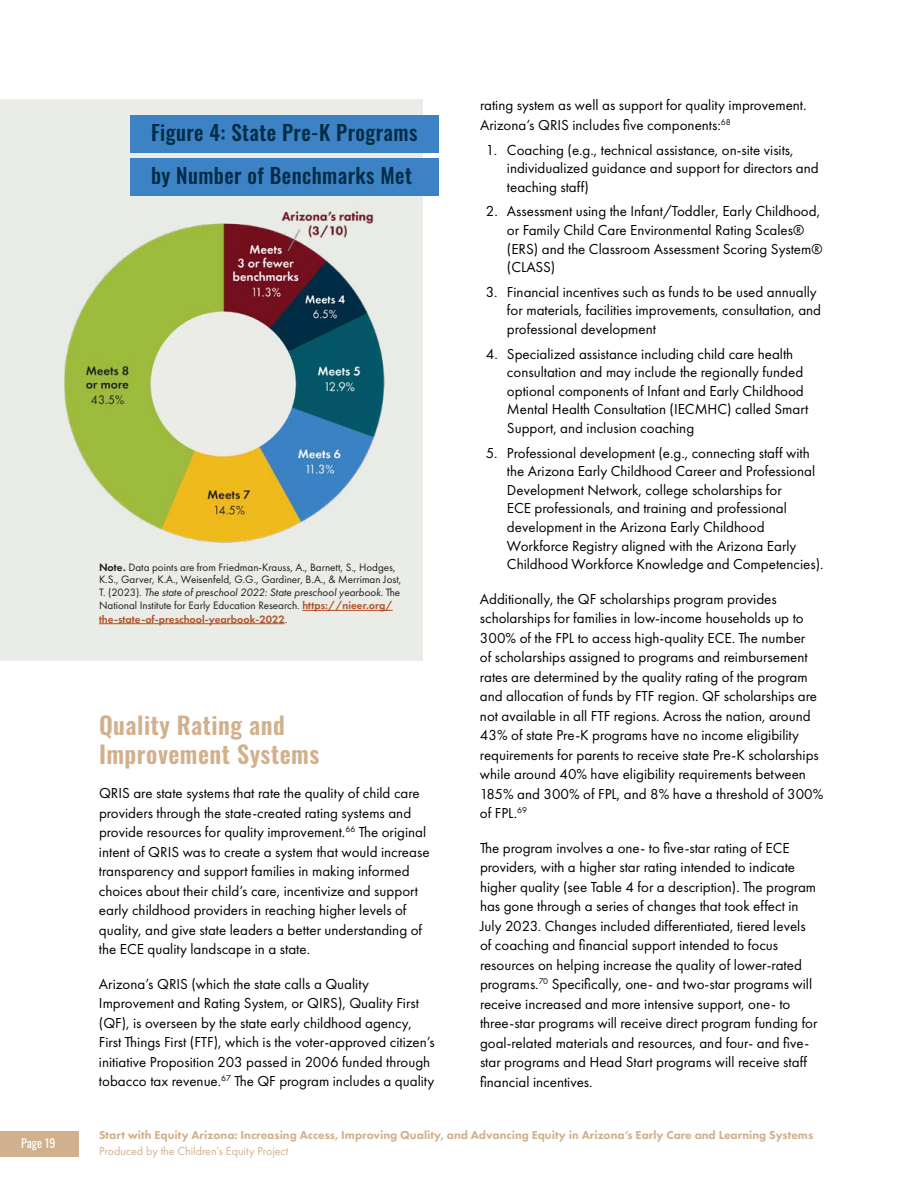
<style>
.page{position:relative;width:918px;height:1188px;background:#fff}
.page>*{position:absolute;margin:0;border:0;box-sizing:border-box;transform-origin:0 0}
.t1{font:600 24px/28.8px "Oswald";letter-spacing:.02em;color:#d1b18d}
.t2{font:500 21px/43px "Oswald";letter-spacing:.02em;color:#002c45}
.t3{font:15px/19.5px "Futura PT";color:#000}
.t4{font:800 12px "Futura PT";color:#d1b18d}
.t5{font:12px "Futura PT";color:#d1b18d}
.t6{font:12px "Oswald";color:#fff}
.t7{font:11.1px/12.9px "Futura PT";color:#1f1f1f}
.s1{font-weight:600}
.s2{font-style:italic}
.s3{font-weight:600;color:#b15025}
</style>
<div class="page">
<div style="left:0;top:99px;width:423px;height:561px;background:#eaece7"></div>
<img style="left:64px;top:211px;width:321px;height:332px">
<hr style="left:302px;top:610px;width:91px;height:1px;background:#b15025">
<hr style="left:99px;top:623px;width:186px;height:1px;background:#b15025">
<div style="left:0;top:1131px;width:80px;height:25px;background:#d1b18d"></div>
<div style="left:130px;top:116px;width:309px;height:37px;background:#3c82c4"></div>
<div style="left:130px;top:159px;width:309px;height:37px;background:#3c82c4"></div>
<p class="t6" style="left:21px;top:1133px;width:36px">Page 19</p>
<h2 class="t2" style="left:151px;top:112px;width:268px">Figure 4: State Pre-K Programs by Number of Benchmarks Met</h2>
<p class="t7" style="left:99px;top:561px;width:304px"><span class="s1">Note.</span> Data points are from Friedman-Krauss, A., Barnett, S., Hodges, K.S., Garver, K.A., Weisenfeld, G.G., Gardiner, B.A., &amp; Merriman Jost, T. (2023). <span class="s2">The state of preschool 2022: State preschool yearbook.</span> The National Institute for Early Education Research. <span class="s3">https://nieer.org/ the-state-of-preschool-yearbook-2022</span>.</p>
<h1 class="t1" style="left:99px;top:712px;width:222px">Quality Rating and<br>Improvement Systems</h1>
<p class="t3" style="left:99px;top:784px;width:332px">QRIS are state systems that rate the quality of child care providers through the state-created rating systems and provide resources for quality improvement.<sup>66</sup> The original intent of QRIS was to create a system that would increase transparency and support families in making informed choices about their child’s care, incentivize and support early childhood providers in reaching higher levels of quality, and give state leaders a better understanding of the ECE quality landscape in a state.</p>
<p class="t3" style="left:99px;top:974px;width:337px">Arizona’s QRIS (which the state calls a Quality Improvement and Rating System, or QIRS), Quality First (QF), is overseen by the state early childhood agency, First Things First (FTF), which is the voter-approved citizen’s initiative Proposition 203 passed in 2006 funded through tobacco tax revenue.<sup>67</sup> The QF program includes a quality</p>
<p class="t3" style="left:480px;top:96px;width:328px">rating system as well as support for quality improvement.<br>Arizona’s QRIS includes five components:<sup>68</sup></p>
<p class="t3" style="left:507px;top:140px;width:313px;line-height:18.6px;text-indent:-21px">1. Coaching (e.g., technical assistance, on-site visits, individualized guidance and support for directors and teaching staff)</p>
<p class="t3" style="left:507px;top:202px;width:317px;line-height:18.6px;text-indent:-21px">2. Assessment using the Infant/Toddler, Early Childhood, or Family Child Care Environmental Rating Scales® (ERS) and the Classroom Assessment Scoring System® (CLASS)</p>
<p class="t3" style="left:507px;top:282px;width:316px;line-height:18.6px;text-indent:-21px">3. Financial incentives such as funds to be used annually for materials, facilities improvements, consultation, and professional development</p>
<p class="t3" style="left:507px;top:344px;width:303px;line-height:18.6px;text-indent:-21px">4. Specialized assistance including child care health consultation and may include the regionally funded optional components of Infant and Early Childhood Mental Health Consultation (IECMHC) called Smart Support, and inclusion coaching</p>
<p class="t3" style="left:507px;top:443px;width:318px;line-height:18.6px;text-indent:-21px">5. Professional development (e.g., connecting staff with the Arizona Early Childhood Career and Professional Development Network, college scholarships for<br>ECE professionals, and training and professional development in the Arizona Early Childhood Workforce Registry aligned with the Arizona Early Childhood Workforce Knowledge and Competencies).</p>
<p class="t3" style="left:480px;top:589px;width:345px">Additionally, the QF scholarships program provides scholarships for families in low-income households up to 300% of the FPL to access high-quality ECE. The number<br>of scholarships assigned to programs and reimbursement rates are determined by the quality rating of the program and allocation of funds by FTF region. QF scholarships are not available in all FTF regions. Across the nation, around 43% of state Pre-K programs have no income eligibility requirements for parents to receive state Pre-K scholarships while around 40% have eligibility requirements between 185% and 300% of FPL, and 8% have a threshold of 300% of FPL.<sup>69</sup></p>
<p class="t3" style="left:480px;top:838px;width:339px">The program involves a one- to five-star rating of ECE providers, with a higher star rating intended to indicate higher quality (see Table 4 for a description). The program has gone through a series of changes that took effect in July 2023. Changes included differentiated, tiered levels of coaching and financial support intended to focus resources on helping increase the quality of lower-rated programs.<sup>70</sup> Specifically, one- and two-star programs will receive increased and more intensive support, one- to three-star programs will receive direct program funding for goal-related materials and resources, and four- and five&shy;star programs and Head Start programs will receive staff financial incentives.</p>
<p class="t4" style="left:99px;top:1127px;width:716px">Start with Equity Arizona: Increasing Access, Improving Quality, and Advancing Equity in Arizona’s Early Care and Learning Systems</p>
<p class="t5" style="left:99px;top:1144px;width:191px">Produced by the Children’s Equity Project</p>
</div>
